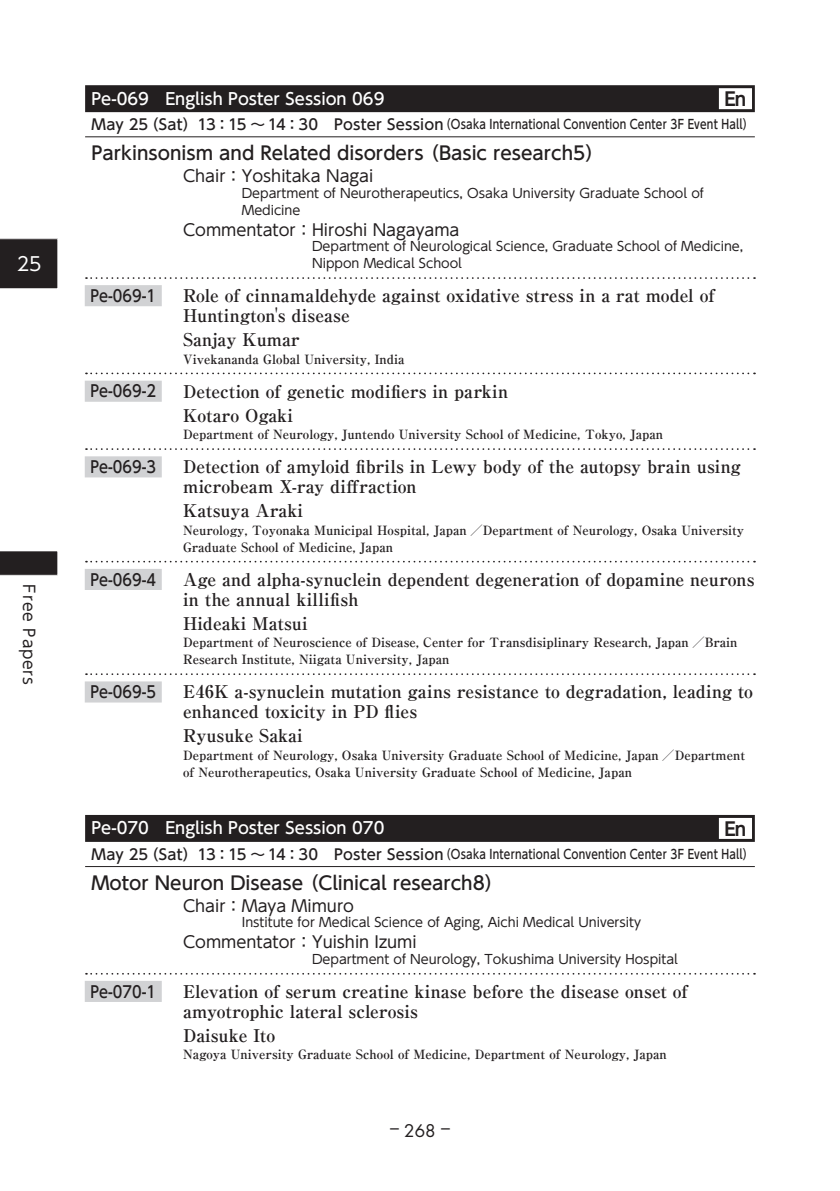
<style>
.page{position:relative;width:840px;height:1191px;background:#fff}
.page>*{position:absolute;margin:0;border:0;box-sizing:border-box;transform-origin:0 0}
.t1{font:18.8px "UD Shin Go Pr 6 N";color:#fff}
.t2{font:500 18.4px "UD Shin Go Pr 6 N";color:#231f20}
.t3{font:700 18.4px "UD Shin Go Pr 6 N De";color:#231f20}
.t4{font:700 17.6px/19.8px "Ryumin Pr 6 N";color:#231f20}
.t5{font:17px "Futura Std";color:#231f20;scale:2.5 1}
.t6{font:16.2px "UD Shin Go Pr 6 N";color:#231f20}
.t7{font:500 16.2px "UD Shin Go Pr 6 N";color:#fff}
.t8{font:500 16.2px "UD Shin Go Pr 6 N";color:#231f20;scale:.9 1}
.t9{font:15.6px "UD Shin Go Pr 6 N";letter-spacing:.05em;color:#231f20}
.t10{font:700 12.8px/17px "Ryumin Pr 6 N";color:#231f20}
.t11{font:12.8px/17px "UD Shin Go Pr 6 N";color:#231f20}
.t12{font:500 12.8px "UD Shin Go Pr 6 N";letter-spacing:.02em;color:#231f20;scale:.83 1}
.s1{font-size:14.8px}
</style>
<div class="page">
<div style="left:85px;top:85px;width:669px;height:27px;background:#231f20"></div>
<div style="left:718px;top:88px;width:33px;height:21px;background:#fff"></div>
<hr style="left:85px;top:136px;width:669px;height:1px;background:#231f20">
<svg style="left:86px;top:277px;width:668px;height:2px"></svg>
<div style="left:85px;top:285px;width:77px;height:21px;background:#d1d2d4"></div>
<svg style="left:86px;top:372px;width:668px;height:2px"></svg>
<div style="left:85px;top:381px;width:77px;height:21px;background:#d1d2d4"></div>
<svg style="left:86px;top:448px;width:668px;height:2px"></svg>
<div style="left:85px;top:456px;width:77px;height:21px;background:#d1d2d4"></div>
<svg style="left:86px;top:561px;width:668px;height:1px"></svg>
<div style="left:85px;top:569px;width:77px;height:21px;background:#d1d2d4"></div>
<svg style="left:86px;top:673px;width:668px;height:2px"></svg>
<div style="left:85px;top:681px;width:77px;height:21px;background:#d1d2d4"></div>
<div style="left:85px;top:815px;width:669px;height:27px;background:#231f20"></div>
<div style="left:718px;top:818px;width:33px;height:21px;background:#fff"></div>
<hr style="left:85px;top:866px;width:669px;height:1px;background:#231f20">
<svg style="left:86px;top:973px;width:668px;height:1px"></svg>
<div style="left:85px;top:980px;width:77px;height:22px;background:#d1d2d4"></div>
<svg style="left:0;top:238px;width:58px;height:51px;background:#2c292a"></svg>
<svg style="left:0;top:551px;width:58px;height:25px"></svg>
<h1 class="t1" style="left:17px;top:248px;width:26px">25</h1>
<p class="t9" style="left:42px;top:584px;width:102px;rotate:90deg">Free Papers</p>
<p class="t7" style="left:91px;top:85px;width:294px">Pe-069　English Poster Session 069</p>
<h2 class="t3" style="left:724px;top:84px;width:23px">En</h2>
<p class="t12" style="left:91px;top:114px;width:798px"><span class="s1">May 25（Sat）13：15 ～ 14：30　Poster Session</span>（Osaka International Convention Center 3F Event Hall）</p>
<h2 class="t2" style="left:91px;top:138px;width:513px">Parkinsonism and Related disorders （Basic research5）</h2>
<p class="t6" style="left:183px;top:163px;width:208px">Chair：Yoshitaka Nagai　</p>
<p class="t11" style="left:242px;top:184px;width:463px">Department of Neurotherapeutics, Osaka University Graduate School of<br>Medicine</p>
<p class="t6" style="left:183px;top:216px;width:294px">Commentator：Hiroshi Nagayama　</p>
<p class="t11" style="left:312px;top:237px;width:432px">Department of Neurological Science, Graduate School of Medicine,<br>Nippon Medical School</p>
<p class="t8" style="left:90px;top:282px;width:74px">Pe-069-1</p>
<h3 class="t4" style="left:183px;top:285px;width:533px">Role of cinnamaldehyde against oxidative stress in a rat model of<br>Huntington's disease</h3>
<h3 class="t4" style="left:183px;top:329px;width:118px">Sanjay Kumar</h3>
<p class="t10" style="left:183px;top:350px;width:223px">Vivekananda Global University, India</p>
<p class="t8" style="left:90px;top:378px;width:74px">Pe-069-2</p>
<h3 class="t4" style="left:183px;top:378px;width:326px;line-height:24px">Detection of genetic modifiers in parkin<br>Kotaro Ogaki</h3>
<p class="t10" style="left:183px;top:425px;width:481px">Department of Neurology, Juntendo University School of Medicine, Tokyo, Japan</p>
<p class="t8" style="left:90px;top:454px;width:74px">Pe-069-3</p>
<h3 class="t4" style="left:183px;top:456px;width:558px">Detection of amyloid fibrils in Lewy body of the autopsy brain using microbeam X-ray diffraction</h3>
<h3 class="t4" style="left:183px;top:500px;width:121px">Katsuya Araki</h3>
<p class="t10" style="left:183px;top:521px;width:562px">Neurology, Toyonaka Municipal Hospital, Japan ／Department of Neurology, Osaka University<br>Graduate School of Medicine, Japan</p>
<p class="t8" style="left:90px;top:566px;width:74px">Pe-069-4</p>
<h3 class="t4" style="left:183px;top:568px;width:572px">Age and alpha-synuclein dependent degeneration of dopamine neurons in the annual killifish</h3>
<h3 class="t4" style="left:183px;top:612px;width:126px">Hideaki Matsui</h3>
<p class="t10" style="left:183px;top:633px;width:555px">Department of Neuroscience of Disease, Center for Transdisiplinary Research, Japan ／Brain<br>Research Institute, Niigata University, Japan</p>
<p class="t8" style="left:90px;top:679px;width:74px">Pe-069-5</p>
<h3 class="t4" style="left:183px;top:681px;width:571px">E46K a-synuclein mutation gains resistance to degradation, leading to enhanced toxicity in PD flies</h3>
<h3 class="t4" style="left:183px;top:725px;width:121px">Ryusuke Sakai</h3>
<p class="t10" style="left:183px;top:746px;width:563px">Department of Neurology, Osaka University Graduate School of Medicine, Japan ／Department of Neurotherapeutics, Osaka University Graduate School of Medicine, Japan</p>
<p class="t7" style="left:91px;top:815px;width:294px">Pe-070　English Poster Session 070</p>
<h2 class="t3" style="left:724px;top:813px;width:23px">En</h2>
<p class="t12" style="left:91px;top:843px;width:798px"><span class="s1">May 25（Sat）13：15 ～ 14：30　Poster Session</span>（Osaka International Convention Center 3F Event Hall）</p>
<h2 class="t2" style="left:91px;top:868px;width:413px">Motor Neuron Disease （Clinical research8）</h2>
<p class="t6" style="left:183px;top:892px;width:188px">Chair：Maya Mimuro　</p>
<p class="t11" style="left:242px;top:913px;width:400px">Institute for Medical Science of Aging, Aichi Medical University</p>
<p class="t6" style="left:183px;top:929px;width:251px">Commentator：Yuishin Izumi　</p>
<p class="t11" style="left:312px;top:950px;width:367px">Department of Neurology, Tokushima University Hospital</p>
<p class="t8" style="left:90px;top:978px;width:74px">Pe-070-1</p>
<h3 class="t4" style="left:183px;top:980px;width:506px">Elevation of serum creatine kinase before the disease onset of amyotrophic lateral sclerosis</h3>
<h3 class="t4" style="left:183px;top:1024px;width:94px">Daisuke Ito</h3>
<p class="t10" style="left:183px;top:1045px;width:485px">Nagoya University Graduate School of Medicine, Department of Neurology, Japan</p>
<h3 class="t5" style="left:390px;top:1120px;width:25px">-268 -</h3>
</div>
